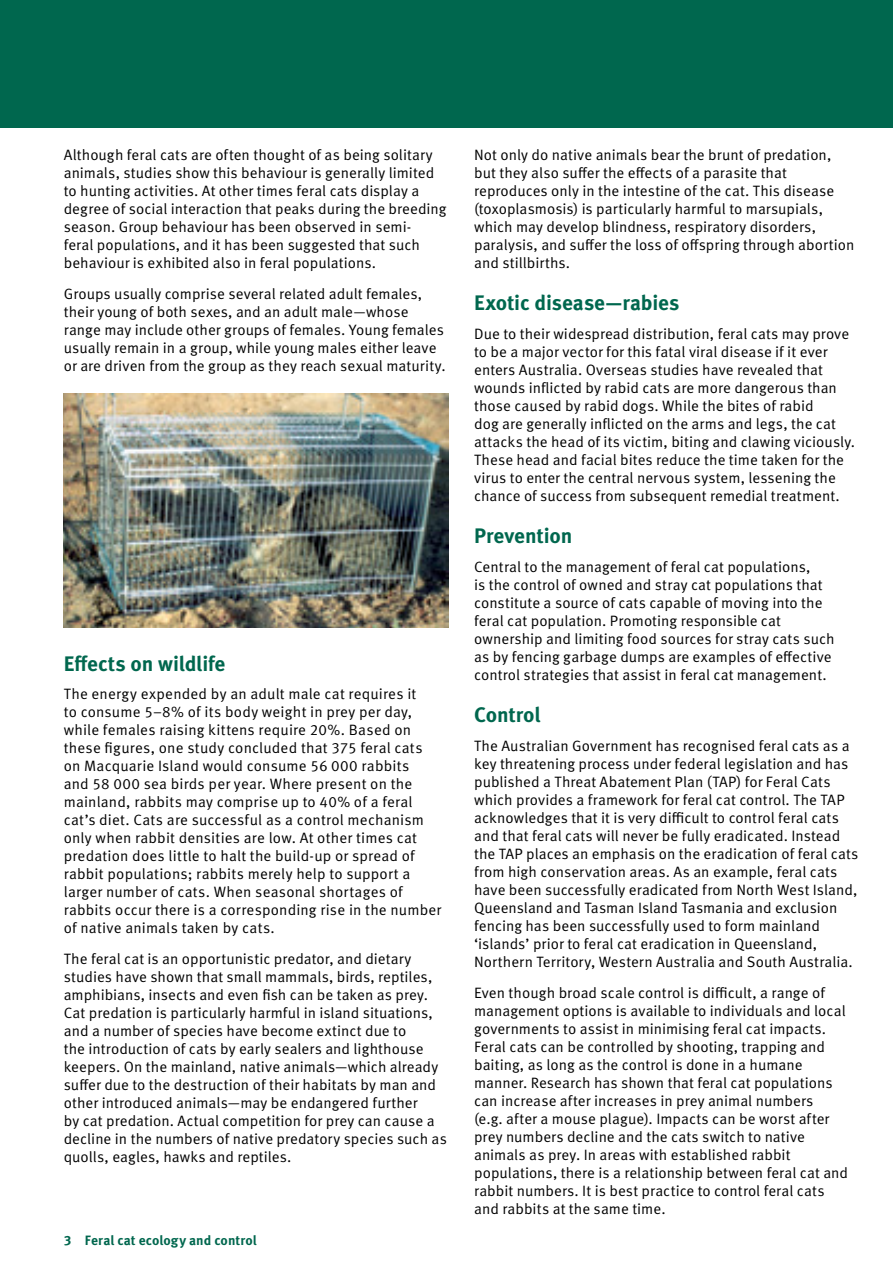
<style>
.page{position:relative;width:893px;height:1263px;background:#fff}
.page>*{position:absolute;margin:0;border:0;box-sizing:border-box;transform-origin:0 0}
.header01{font:700 21px "Meta OT";letter-spacing:-.005em;color:#00674e}
.bodycopy{font:15px/18px "Meta OT";letter-spacing:.005em;color:#000}
.t1{font:700 13.5px "Meta OT";letter-spacing:.005em;color:#00674e}
</style>
<div class="page">
<div style="left:0;top:0;width:893px;height:128px;background:#00674e"></div>
<img style="left:64px;top:393px;width:385px;height:234px">
<p class="bodycopy" style="left:64px;top:146px;width:384px">Although feral cats are often thought of as being solitary animals, studies show this behaviour is generally limited to hunting activities. At other times feral cats display a degree of social interaction that peaks during the breeding season. Group behaviour has been observed in semi-<br>feral populations, and it has been suggested that such behaviour is exhibited also in feral populations.</p>
<p class="bodycopy" style="left:64px;top:285px;width:383px">Groups usually comprise several related adult females, their young of both sexes, and an adult male—whose range may include other groups of females. Young females usually remain in a group, while young males either leave or are driven from the group as they reach sexual maturity.</p>
<p class="header01" style="left:64px;top:650px;width:163px">Effects on wildlife</p>
<p class="bodycopy" style="left:64px;top:685px;width:379px">The energy expended by an adult male cat requires it<br>to consume 5–8% of its body weight in prey per day, while females raising kittens require 20%. Based on these figures, one study concluded that 375 feral cats on Macquarie Island would consume 56 000 rabbits<br>and 58 000 sea birds per year. Where present on the mainland, rabbits may comprise up to 40% of a feral cat’s diet. Cats are successful as a control mechanism only when rabbit densities are low. At other times cat predation does little to halt the build-up or spread of rabbit populations; rabbits merely help to support a larger number of cats. When seasonal shortages of rabbits occur there is a corresponding rise in the number of native animals taken by cats.</p>
<p class="bodycopy" style="left:64px;top:950px;width:385px">The feral cat is an opportunistic predator, and dietary studies have shown that small mammals, birds, reptiles, amphibians, insects and even fish can be taken as prey.<br>Cat predation is particularly harmful in island situations, and a number of species have become extinct due to<br>the introduction of cats by early sealers and lighthouse keepers. On the mainland, native animals—which already suffer due to the destruction of their habitats by man and other introduced animals—may be endangered further<br>by cat predation. Actual competition for prey can cause a decline in the numbers of native predatory species such as quolls, eagles, hawks and reptiles.</p>
<p class="t1" style="left:64px;top:1231px;width:194px">3 Feral cat ecology and control</p>
<p class="bodycopy" style="left:474px;top:146px;width:382px">Not only do native animals bear the brunt of predation, but they also suffer the effects of a parasite that reproduces only in the intestine of the cat. This disease (toxoplasmosis) is particularly harmful to marsupials, which may develop blindness, respiratory disorders, paralysis, and suffer the loss of offspring through abortion and stillbirths.</p>
<p class="header01" style="left:474px;top:290px;width:207px">Exotic disease—rabies</p>
<p class="bodycopy" style="left:474px;top:325px;width:383px">Due to their widespread distribution, feral cats may prove to be a major vector for this fatal viral disease if it ever enters Australia. Overseas studies have revealed that wounds inflicted by rabid cats are more dangerous than those caused by rabid dogs. While the bites of rabid<br>dog are generally inflicted on the arms and legs, the cat attacks the head of its victim, biting and clawing viciously.<br>These head and facial bites reduce the time taken for the virus to enter the central nervous system, lessening the chance of success from subsequent remedial treatment.</p>
<p class="header01" style="left:474px;top:523px;width:100px">Prevention</p>
<p class="bodycopy" style="left:474px;top:558px;width:362px">Central to the management of feral cat populations,<br>is the control of owned and stray cat populations that constitute a source of cats capable of moving into the feral cat population. Promoting responsible cat ownership and limiting food sources for stray cats such as by fencing garbage dumps are examples of effective control strategies that assist in feral cat management.</p>
<p class="header01" style="left:474px;top:701px;width:68px">Control</p>
<p class="bodycopy" style="left:474px;top:737px;width:386px">The Australian Government has recognised feral cats as a key threatening process under federal legislation and has published a Threat Abatement Plan (TAP) for Feral Cats which provides a framework for feral cat control. The TAP acknowledges that it is very difficult to control feral cats and that feral cats will never be fully eradicated. Instead the TAP places an emphasis on the eradication of feral cats from high conservation areas. As an example, feral cats have been successfully eradicated from North West Island, Queensland and Tasman Island Tasmania and exclusion fencing has been successfully used to form mainland ‘islands’ prior to feral cat eradication in Queensland, Northern Territory, Western Australia and South Australia.</p>
<p class="bodycopy" style="left:474px;top:983px;width:375px">Even though broad scale control is difficult, a range of management options is available to individuals and local governments to assist in minimising feral cat impacts.<br>Feral cats can be controlled by shooting, trapping and baiting, as long as the control is done in a humane manner. Research has shown that feral cat populations can increase after increases in prey animal numbers<br>(e.g. after a mouse plague). Impacts can be worst after prey numbers decline and the cats switch to native animals as prey. In areas with established rabbit populations, there is a relationship between feral cat and rabbit numbers. It is best practice to control feral cats and rabbits at the same time.</p>
</div>
